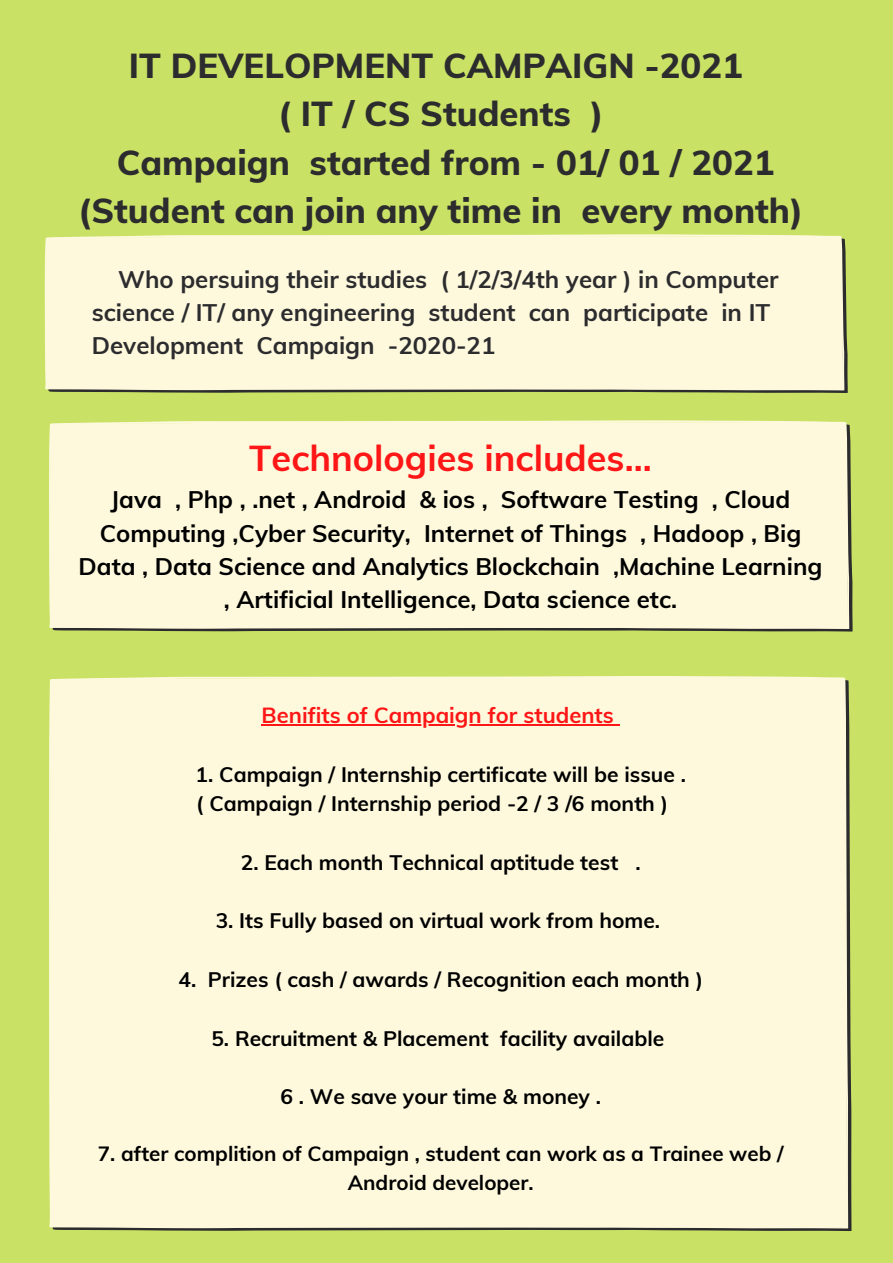
<style>
.page{position:relative;width:893px;height:1263px;background:#c9e265}
.page>*{position:absolute;margin:0;border:0;box-sizing:border-box;transform-origin:0 0}
.t1{font:700 36px "Muli";color:#ff1616}
.t2{font:800 34.65px "Muli";color:#2c2c2e}
.t3{font:700 24px/33.2px "Muli";color:#000;text-align:center}
.t4{font:700 24px/33.2px "Muli";color:#2c2c2e}
.t5{font:700 21.9px "Muli";color:#ff1616}
.t6{font:700 21px "Muli";color:#000}
.t7{font:700 20.62px/28.7px "Muli";color:#000;text-align:center}
</style>
<div class="page">
<div style="left:49px;top:676px;width:799px;height:552px;background:#fef9dd"></div>
<div style="left:49px;top:420px;width:800px;height:209px;background:#fef9dd"></div>
<svg style="left:48px;top:238px;width:800px;height:155px;fill:#2d2e2e"></svg>
<div style="left:44px;top:234px;width:800px;height:156px;background:#fef9dd"></div>
<hr style="left:262px;top:724px;width:352px;height:2px;background:#ff1616">
<svg style="left:614px;top:724px;width:6px;height:2px"></svg>
<p class="t2" style="left:129px;top:43px;width:616px">IT DEVELOPMENT CAMPAIGN -2021</p>
<p class="t2" style="left:278px;top:91px;width:327px">( IT / CS Students )</p>
<p class="t2" style="left:117px;top:140px;width:659px">Campaign started from - 01/ 01 / 2021</p>
<p class="t2" style="left:78px;top:188px;width:726px">(Student can join any time in every month)</p>
<p class="t4" style="left:92px;top:262px;width:688px;text-indent:26px">Who persuing their studies ( 1/2/3/4th year ) in Computer science / IT/ any engineering student can participate in IT<br>Development Campaign -2020-21</p>
<p class="t1" style="left:249px;top:435px;width:404px">Technologies includes...</p>
<p class="t3" style="left:79px;top:483px;width:745px">Java , Php , .net , Android &amp; ios , Software Testing , Cloud Computing ,Cyber Security, Internet of Things , Hadoop , Big Data , Data Science and Analytics Blockchain ,Machine Learning , Artificial Intelligence, Data science etc.</p>
<p class="t5" style="left:262px;top:701px;width:354px">Benifits of Campaign for students</p>
<p class="t6" style="left:196px;top:761px;width:492px">1. Campaign / Internship certificate will be issue .</p>
<p class="t6" style="left:196px;top:790px;width:473px">( Campaign / Internship period -2 / 3 /6 month )</p>
<p class="t6" style="left:241px;top:849px;width:401px">2. Each month Technical aptitude test .</p>
<p class="t6" style="left:216px;top:907px;width:446px">3. Its Fully based on virtual work from home.</p>
<p class="t6" style="left:178px;top:966px;width:526px">4. Prizes ( cash / awards / Recognition each month )</p>
<p class="t6" style="left:211px;top:1024px;width:454px">5. Recruitment &amp; Placement facility available</p>
<p class="t6" style="left:280px;top:1083px;width:322px">6 . We save your time &amp; money .</p>
<p class="t7" style="left:98px;top:1139px;width:687px">7. after complition of Campaign , student can work as a Trainee web /<br>Android developer.</p>
</div>
